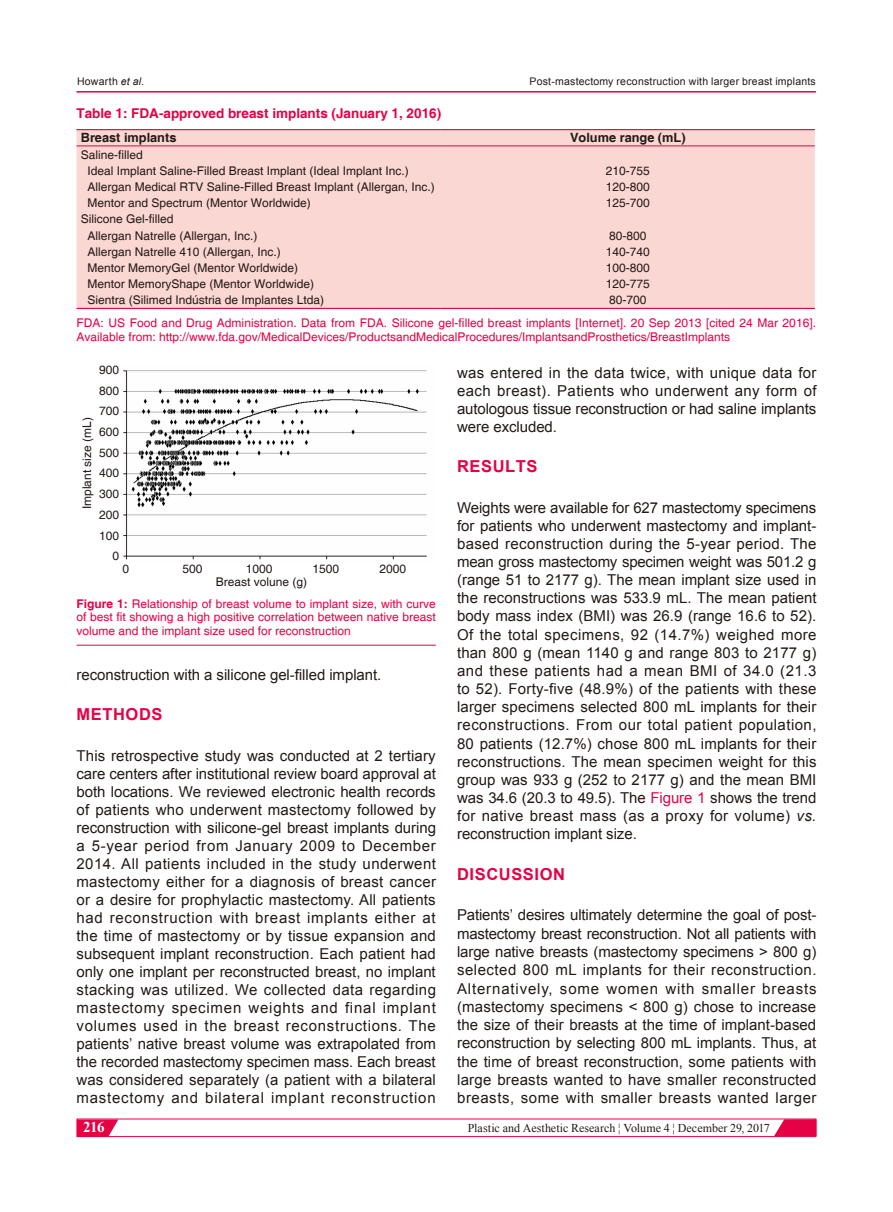
<style>
.page{position:relative;width:893px;height:1212px;background:#fff}
.page>*{position:absolute;margin:0;border:0;box-sizing:border-box;transform-origin:0 0}
.t1{font:700 16.5px "Arial";letter-spacing:.035em;color:#e60044}
.t2{font:15px/18px "Arial";letter-spacing:.005em;color:#231916;text-align:justify}
.t3{font:700 15px "Times New Roman";color:#fff}
.t4{font:700 13.5px "Helvetica";color:#e60044}
.t5{font:700 12.75px "Helvetica";color:#231916}
.t6{font:12px/20.7px "Helvetica";color:#231916}
.t7{font:12px/13.5px "Helvetica";color:#e60044}
.t8{font:12px "Times New Roman";color:#231916}
.t9{font:10.5px "Arial";letter-spacing:.02em;color:#231916}
.s1{font-style:italic}
.s2{font-weight:700}
.s3{color:#e60044}
</style>
<div class="page">
<svg style="left:79px;top:1120px;width:39px;height:15px"></svg>
<div style="left:77px;top:1118px;width:739px;height:19px;border:1px solid #e60044"></div>
<hr style="left:77px;top:91px;width:739px;height:2px;background:#e60044">
<svg style="left:774px;top:1119px;width:42px;height:17px"></svg>
<div style="left:77px;top:130px;width:738px;height:178px;background:#fad7d2"></div>
<hr style="left:77px;top:129px;width:364px;height:1px;background:#e60044">
<hr style="left:441px;top:129px;width:374px;height:1px;background:#e60044">
<hr style="left:77px;top:145px;width:364px;height:1px;background:#e60044">
<hr style="left:441px;top:145px;width:374px;height:1px;background:#e60044">
<hr style="left:77px;top:308px;width:364px;height:1px;background:#e60044">
<hr style="left:441px;top:308px;width:374px;height:1px;background:#e60044">
<img style="left:123px;top:370px;width:304px;height:190px">
<hr style="left:77px;top:645px;width:359px;height:1px;background:#e60044">
<p class="t9" style="left:77px;top:74px;width:68px">Howarth <span class="s1">et al</span>.</p>
<p class="t9" style="left:530px;top:74px;width:288px">Post-mastectomy reconstruction with larger breast implants</p>
<p class="t4" style="left:77px;top:105px;width:366px">Table 1: FDA-approved breast implants (January 1, 2016)</p>
<p class="t5" style="left:81px;top:130px;width:97px">Breast implants</p>
<p class="t5" style="left:570px;top:130px;width:117px">Volume range (mL)</p>
<p class="t6" style="left:87px;top:147px;width:323px;line-height:16px;text-indent:-7px">Saline-filled<br>Ideal Implant Saline-Filled Breast Implant (Ideal Implant Inc.)</p>
<p class="t6" style="left:606px;top:160px;width:46px">210-755</p>
<p class="t6" style="left:87px;top:177px;width:349px">Allergan Medical RTV Saline-Filled Breast Implant (Allergan, Inc.)</p>
<p class="t6" style="left:606px;top:177px;width:46px">120-800</p>
<p class="t6" style="left:87px;top:193px;width:225px">Mentor and Spectrum (Mentor Worldwide)</p>
<p class="t6" style="left:606px;top:193px;width:46px">125-700</p>
<p class="t6" style="left:87px;top:211px;width:172px;line-height:16.2px;text-indent:-7px">Silicone Gel-filled<br>Allergan Natrelle (Allergan, Inc.)</p>
<p class="t6" style="left:609px;top:225px;width:39px">80-800</p>
<p class="t6" style="left:87px;top:242px;width:195px">Allergan Natrelle 410 (Allergan, Inc.)</p>
<p class="t6" style="left:606px;top:242px;width:46px">140-740</p>
<p class="t6" style="left:87px;top:258px;width:212px">Mentor MemoryGel (Mentor Worldwide)</p>
<p class="t6" style="left:606px;top:258px;width:46px">100-800</p>
<p class="t6" style="left:87px;top:274px;width:228px">Mentor MemoryShape (Mentor Worldwide)</p>
<p class="t6" style="left:606px;top:274px;width:46px">120-775</p>
<p class="t6" style="left:87px;top:290px;width:238px">Sientra (Silimed Indústria de Implantes Ltda)</p>
<p class="t6" style="left:609px;top:290px;width:39px">80-700</p>
<p class="t7" style="left:77px;top:317px;width:741px">FDA: US Food and Drug Administration. Data from FDA. Silicone gel-filled breast implants [Internet]. 20 Sep 2013 [cited 24 Mar 2016].<br>Available from: http://www.fda.gov/MedicalDevices/ProductsandMedicalProcedures/ImplantsandProsthetics/BreastImplants</p>
<p class="t6" style="left:99px;top:360px;width:22px;text-align:right">900<br>800<br>700<br>600<br>500<br>400<br>300<br>200<br>100<br>0</p>
<p class="t6" style="left:77px;top:509px;width:94px;rotate:-90deg">Implant size (mL)</p>
<p class="t6" style="left:122px;top:558px;width:8px">0</p>
<p class="t6" style="left:183px;top:558px;width:22px">500</p>
<p class="t6" style="left:246px;top:558px;width:28px">1000</p>
<p class="t6" style="left:313px;top:558px;width:28px">1500</p>
<p class="t6" style="left:379px;top:558px;width:28px">2000</p>
<p class="t6" style="left:216px;top:572px;width:93px">Breast volune (g)</p>
<p class="t7" style="left:77px;top:597px;width:361px;text-align:justify"><span class="s2">Figure 1:</span> Relationship of breast volume to implant size, with curve of best fit showing a high positive correlation between native breast volume and the implant size used for reconstruction</p>
<p class="t2" style="left:77px;top:665px;width:306px">reconstruction with a silicone gel-filled implant.</p>
<p class="t1" style="left:77px;top:703px;width:87px">METHODS</p>
<p class="t2" style="left:77px;top:747px;width:361px">This retrospective study was conducted at 2 tertiary care centers after institutional review board approval at both locations. We reviewed electronic health records of patients who underwent mastectomy followed by reconstruction with silicone-gel breast implants during a 5-year period from January 2009 to December 2014. All patients included in the study underwent mastectomy either for a diagnosis of breast cancer or a desire for prophylactic mastectomy. All patients had reconstruction with breast implants either at the time of mastectomy or by tissue expansion and subsequent implant reconstruction. Each patient had only one implant per reconstructed breast, no implant stacking was utilized. We collected data regarding mastectomy specimen weights and final implant volumes used in the breast reconstructions. The patients’ native breast volume was extrapolated from the recorded mastectomy specimen mass. Each breast was considered separately (a patient with a bilateral mastectomy and bilateral implant reconstruction</p>
<p class="t3" style="left:83px;top:1116px;width:23px">216</p>
<p class="t2" style="left:457px;top:363px;width:361px">was entered in the data twice, with unique data for each breast). Patients who underwent any form of autologous tissue reconstruction or had saline implants were excluded.</p>
<p class="t1" style="left:457px;top:454px;width:82px">RESULTS</p>
<p class="t2" style="left:457px;top:498px;width:361px">Weights were available for 627 mastectomy specimens for patients who underwent mastectomy and implant&shy;based reconstruction during the 5-year period. The mean gross mastectomy specimen weight was 501.2 g (range 51 to 2177 g). The mean implant size used in the reconstructions was 533.9 mL. The mean patient body mass index (BMI) was 26.9 (range 16.6 to 52).<br>Of the total specimens, 92 (14.7%) weighed more than 800 g (mean 1140 g and range 803 to 2177 g) and these patients had a mean BMI of 34.0 (21.3 to 52). Forty-five (48.9%) of the patients with these larger specimens selected 800 mL implants for their reconstructions. From our total patient population, 80 patients (12.7%) chose 800 mL implants for their reconstructions. The mean specimen weight for this group was 933 g (252 to 2177 g) and the mean BMI was 34.6 (20.3 to 49.5). The <span class="s3">Figure 1</span> shows the trend for native breast mass (as a proxy for volume) <span class="s1">vs. </span>reconstruction implant size.</p>
<p class="t1" style="left:457px;top:862px;width:109px">DISCUSSION</p>
<p class="t2" style="left:457px;top:906px;width:361px">Patients’ desires ultimately determine the goal of post&shy;mastectomy breast reconstruction. Not all patients with large native breasts (mastectomy specimens &gt; 800 g) selected 800 mL implants for their reconstruction.<br>Alternatively, some women with smaller breasts (mastectomy specimens &lt; 800 g) chose to increase the size of their breasts at the time of implant-based reconstruction by selecting 800 mL implants. Thus, at the time of breast reconstruction, some patients with large breasts wanted to have smaller reconstructed breasts, some with smaller breasts wanted larger</p>
<p class="t8" style="left:468px;top:1119px;width:303px">Plastic and Aesthetic Research ¦ Volume 4 ¦ December 29, 2017</p>
</div>
